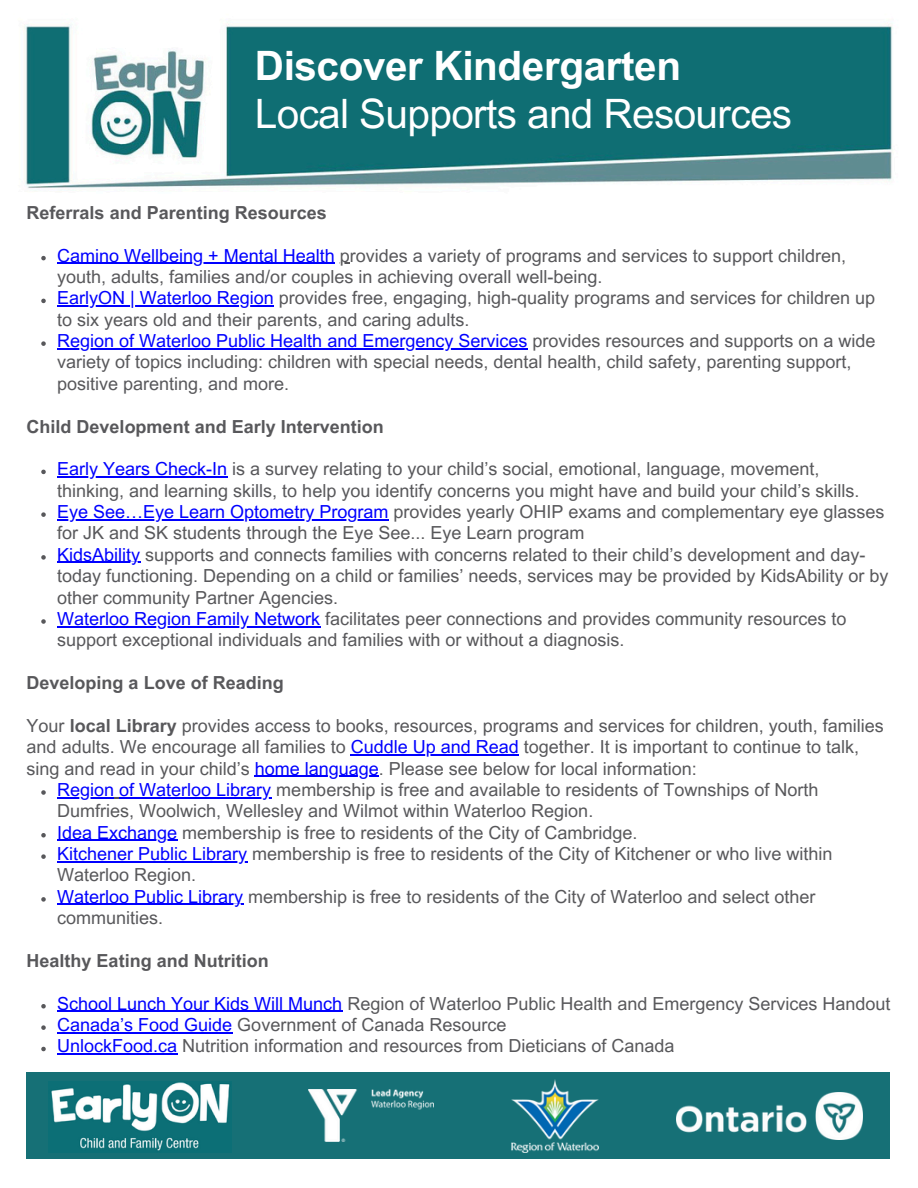
<style>
.page{position:relative;width:918px;height:1188px;background:#fff}
.page>*{position:absolute;margin:0;border:0;box-sizing:border-box;transform-origin:0 0}
.t1{font:40.5px "Arial MT Pro";letter-spacing:-.015em;color:#fff}
.t2{font:700 40.5px "Arial MT Pro";letter-spacing:-.01em;color:#fff}
.t3{font:18px/21.3px "Arial MT Pro";color:#58585b}
.t4{font:700 18px "Arial MT Pro";color:#58585b}
.s1{color:#00f}
.s2{font-weight:700}
</style>
<div class="page">
<img style="left:24px;top:24px;width:869px;height:1135px">
<svg style="left:41px;top:256px;width:5px;height:4px"></svg>
<hr style="left:57px;top:263px;width:278px;height:1px;background:#00f">
<svg style="left:41px;top:299px;width:5px;height:4px"></svg>
<hr style="left:57px;top:305px;width:217px;height:2px;background:#00f">
<svg style="left:41px;top:341px;width:5px;height:5px"></svg>
<hr style="left:57px;top:348px;width:470px;height:1px;background:#00f">
<svg style="left:41px;top:470px;width:5px;height:4px"></svg>
<hr style="left:57px;top:476px;width:170px;height:2px;background:#00f">
<svg style="left:41px;top:512px;width:5px;height:5px"></svg>
<hr style="left:57px;top:519px;width:331px;height:1px;background:#00f">
<svg style="left:41px;top:555px;width:5px;height:5px"></svg>
<hr style="left:57px;top:562px;width:83px;height:1px;background:#00f">
<svg style="left:41px;top:619px;width:5px;height:5px"></svg>
<hr style="left:57px;top:626px;width:263px;height:1px;background:#00f">
<hr style="left:351px;top:754px;width:168px;height:1px;background:#00f">
<hr style="left:255px;top:776px;width:124px;height:1px;background:#00f">
<svg style="left:41px;top:790px;width:5px;height:5px"></svg>
<hr style="left:57px;top:797px;width:57px;height:1px;background:#00f">
<hr style="left:119px;top:797px;width:152px;height:1px;background:#00f">
<svg style="left:41px;top:833px;width:5px;height:5px"></svg>
<hr style="left:57px;top:840px;width:120px;height:1px;background:#00f">
<svg style="left:41px;top:854px;width:5px;height:5px"></svg>
<hr style="left:57px;top:861px;width:190px;height:1px;background:#00f">
<svg style="left:41px;top:897px;width:5px;height:5px"></svg>
<hr style="left:57px;top:904px;width:186px;height:1px;background:#00f">
<svg style="left:41px;top:1004px;width:5px;height:5px"></svg>
<hr style="left:57px;top:1011px;width:285px;height:1px;background:#00f">
<svg style="left:41px;top:1025px;width:5px;height:5px"></svg>
<hr style="left:57px;top:1032px;width:175px;height:1px;background:#00f">
<svg style="left:41px;top:1047px;width:5px;height:4px"></svg>
<hr style="left:57px;top:1054px;width:120px;height:1px;background:#00f">
<div style="left:27px;top:1072px;width:865px;height:87px;background:#167076"></div>
<img style="left:677px;top:1092px;width:186px;height:47px">
<img style="left:511px;top:1079px;width:88px;height:73px">
<img style="left:309px;top:1090px;width:125px;height:52px">
<img style="left:48px;top:1082px;width:184px;height:71px">
<div style="left:890px;top:1071px;width:28px;height:102px;background:#fff"></div>
<h1 class="t2" style="left:255px;top:50px;width:428px">Discover Kindergarten</h1>
<h2 class="t1" style="left:255px;top:99px;width:539px">Local Supports and Resources</h2>
<h3 class="t4" style="left:27px;top:206px;width:302px">Referrals and Parenting Resources</h3>
<p class="t3" style="left:57px;top:247px;width:790px"><span class="s1">Camino Wellbeing + Mental Health</span> provides a variety of programs and services to support children,</p>
<p class="t3" style="left:57px;top:268px;width:820px">youth, adults, families and/or couples in achieving overall well-being.<br><span class="s1">EarlyON | Waterloo Region</span> provides free, engaging, high-quality programs and services for children up</p>
<p class="t3" style="left:57px;top:311px;width:820px">to six years old and their parents, and caring adults.<br><span class="s1">Region of Waterloo Public Health and Emergency Services</span> provides resources and supports on a wide</p>
<h3 class="t3" style="left:57px;top:354px;width:796px">variety of topics including: children with special needs, dental health, child safety, parenting support, positive parenting, and more.</h3>
<h3 class="t4" style="left:27px;top:419px;width:359px">Child Development and Early Intervention</h3>
<h3 class="t3" style="left:57px;top:461px;width:764px"><span class="s1">Early Years Check-In</span> is a survey relating to your child’s social, emotional, language, movement,</h3>
<p class="t3" style="left:57px;top:482px;width:829px">thinking, and learning skills, to help you identify concerns you might have and build your child’s skills.<br><span class="s1">Eye See…Eye Learn Optometry Program</span> provides yearly OHIP exams and complementary eye glasses</p>
<p class="t3" style="left:57px;top:525px;width:810px">for JK and SK students through the Eye See... Eye Learn program<br><span class="s1">KidsAbility</span> supports and connects families with concerns related to their child’s development and day-</p>
<p class="t3" style="left:57px;top:567px;width:833px">today functioning. Depending on a child or families’ needs, services may be provided by KidsAbility or by other community Partner Agencies.<br><span class="s1">Waterloo Region Family Network</span> facilitates peer connections and provides community resources to</p>
<p class="t3" style="left:57px;top:632px;width:569px">support exceptional individuals and families with or without a diagnosis.</p>
<p class="t4" style="left:27px;top:676px;width:259px">Developing a Love of Reading</p>
<h3 class="t3" style="left:27px;top:717px;width:859px">Your <span class="s2">local Library</span> provides access to books, resources, programs and services for children, youth, families and adults. We encourage all families to <span class="s1">Cuddle Up and Read</span> together. It is important to continue to talk,</h3>
<p class="t3" style="left:27px;top:760px;width:672px">sing and read in your child’s <span class="s1">home language</span>. Please see below for local information:</p>
<p class="t3" style="left:57px;top:781px;width:763px"><span class="s1">Region of Waterloo Library</span> membership is free and available to residents of Townships of North</p>
<p class="t3" style="left:57px;top:803px;width:582px">Dumfries, Woolwich, Wellesley and Wilmot within Waterloo Region.<br><span class="s1">Idea Exchange</span> membership is free to residents of the City of Cambridge.</p>
<p class="t3" style="left:57px;top:845px;width:777px"><span class="s1">Kitchener Public Library</span> membership is free to residents of the City of Kitchener or who live within<br>Waterloo Region.</p>
<p class="t3" style="left:57px;top:888px;width:760px"><span class="s1">Waterloo Public Library</span> membership is free to residents of the City of Waterloo and select other communities.</p>
<h3 class="t4" style="left:27px;top:954px;width:244px">Healthy Eating and Nutrition</h3>
<p class="t3" style="left:57px;top:995px;width:835px"><span class="s1">School Lunch Your Kids Will Munch</span> Region of Waterloo Public Health and Emergency Services Handout</p>
<p class="t3" style="left:57px;top:1016px;width:451px"><span class="s1">Canada’s Food Guide</span> Government of Canada Resource</p>
<p class="t3" style="left:57px;top:1038px;width:619px"><span class="s1">UnlockFood.ca</span> Nutrition information and resources from Dieticians of Canada</p>
</div>
